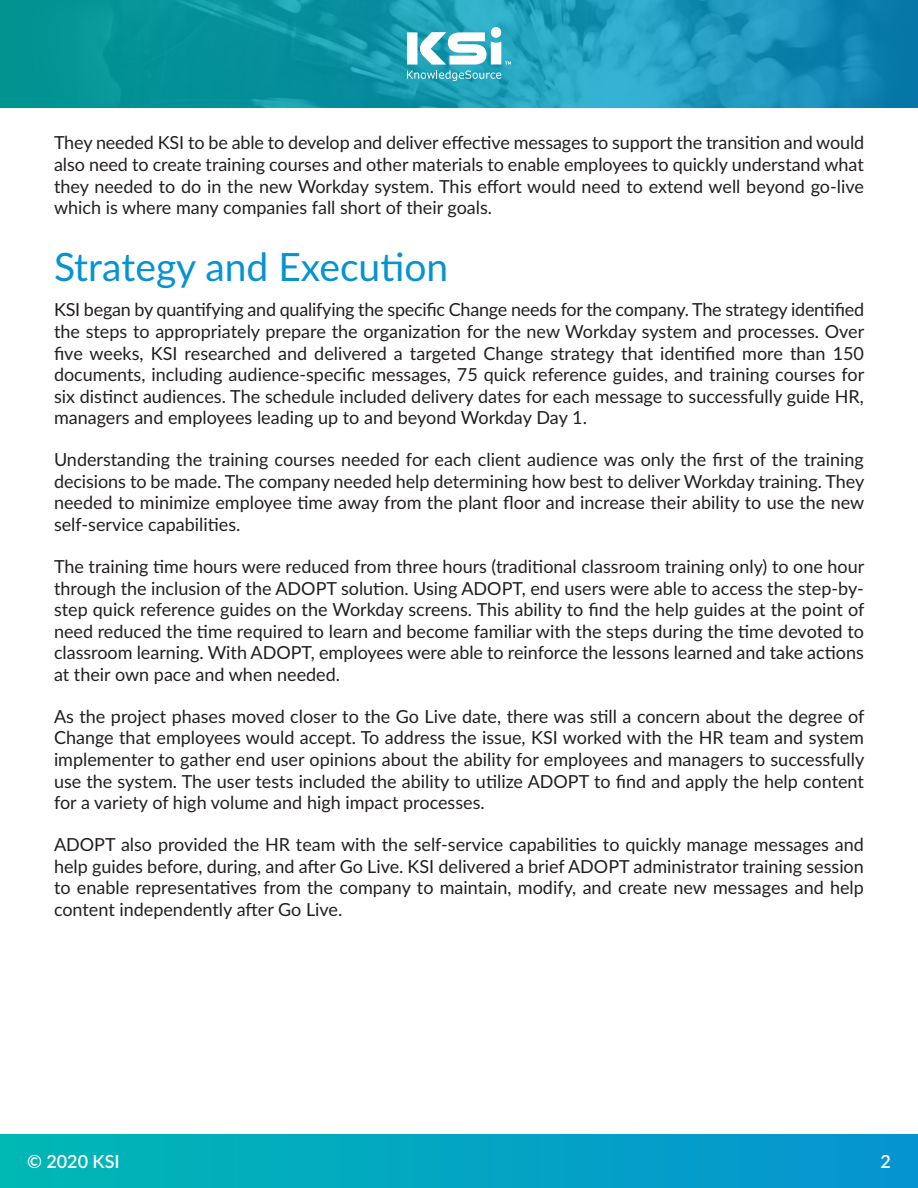
<style>
.page{position:relative;width:918px;height:1188px;background:#fff}
.page>*{position:absolute;margin:0;border:0;box-sizing:border-box;transform-origin:0 0}
.t1{font:39px "Lato";color:#0693d1}
.t2{font:18px/21.6px "Lato";color:#231f20;text-align:justify}
.t3{font:600 18px "Lato";color:#fff}
</style>
<div class="page">
<div style="left:0;top:1134px;width:918px;height:54px;background:linear-gradient(to right,#00b8b4,#0693d1)"></div>
<svg style="left:0;top:0;width:918px;height:108px;background:#1396ad"></svg>
<div style="left:491px;top:27px;width:10px;height:11px;background:#fff;border-radius:50%"></div>
<svg style="left:407px;top:32px;width:104px;height:49px"></svg>
<p class="t2" style="left:54px;top:131px;width:812px">They needed KSI to be able to develop and deliver effective messages to support the transition and would also need to create training courses and other materials to enable employees to quickly understand what they needed to do in the new Workday system. This effort would need to extend well beyond go-live which is where many companies fall short of their goals.</p>
<h1 class="t1" style="left:54px;top:239px;width:396px">Strategy and Execution</h1>
<p class="t2" style="left:54px;top:298px;width:812px">KSI began by quantifying and qualifying the specific Change needs for the company. The strategy identified the steps to appropriately prepare the organization for the new Workday system and processes. Over five weeks, KSI researched and delivered a targeted Change strategy that identified more than 150 documents, including audience-specific messages, 75 quick reference guides, and training courses for six distinct audiences. The schedule included delivery dates for each message to successfully guide HR, managers and employees leading up to and beyond Workday Day 1.</p>
<p class="t2" style="left:54px;top:448px;width:812px">Understanding the training courses needed for each client audience was only the first of the training decisions to be made. The company needed help determining how best to deliver Workday training. They needed to minimize employee time away from the plant floor and increase their ability to use the new self-service capabilities.</p>
<p class="t2" style="left:54px;top:555px;width:812px">The training time hours were reduced from three hours (traditional classroom training only) to one hour through the inclusion of the ADOPT solution. Using ADOPT, end users were able to access the step-by&shy;step quick reference guides on the Workday screens. This ability to find the help guides at the point of need reduced the time required to learn and become familiar with the steps during the time devoted to classroom learning. With ADOPT, employees were able to reinforce the lessons learned and take actions at their own pace and when needed.</p>
<p class="t2" style="left:54px;top:705px;width:812px">As the project phases moved closer to the Go Live date, there was still a concern about the degree of Change that employees would accept. To address the issue, KSI worked with the HR team and system implementer to gather end user opinions about the ability for employees and managers to successfully use the system. The user tests included the ability to utilize ADOPT to find and apply the help content for a variety of high volume and high impact processes.</p>
<p class="t2" style="left:54px;top:833px;width:811px">ADOPT also provided the HR team with the self-service capabilities to quickly manage messages and help guides before, during, and after Go Live. KSI delivered a brief ADOPT administrator training session to enable representatives from the company to maintain, modify, and create new messages and help content independently after Go Live.</p>
<p class="t3" style="left:27px;top:1149px;width:94px">© 2020 KSI</p>
<p class="t3" style="left:881px;top:1149px;width:12px">2</p>
</div>
